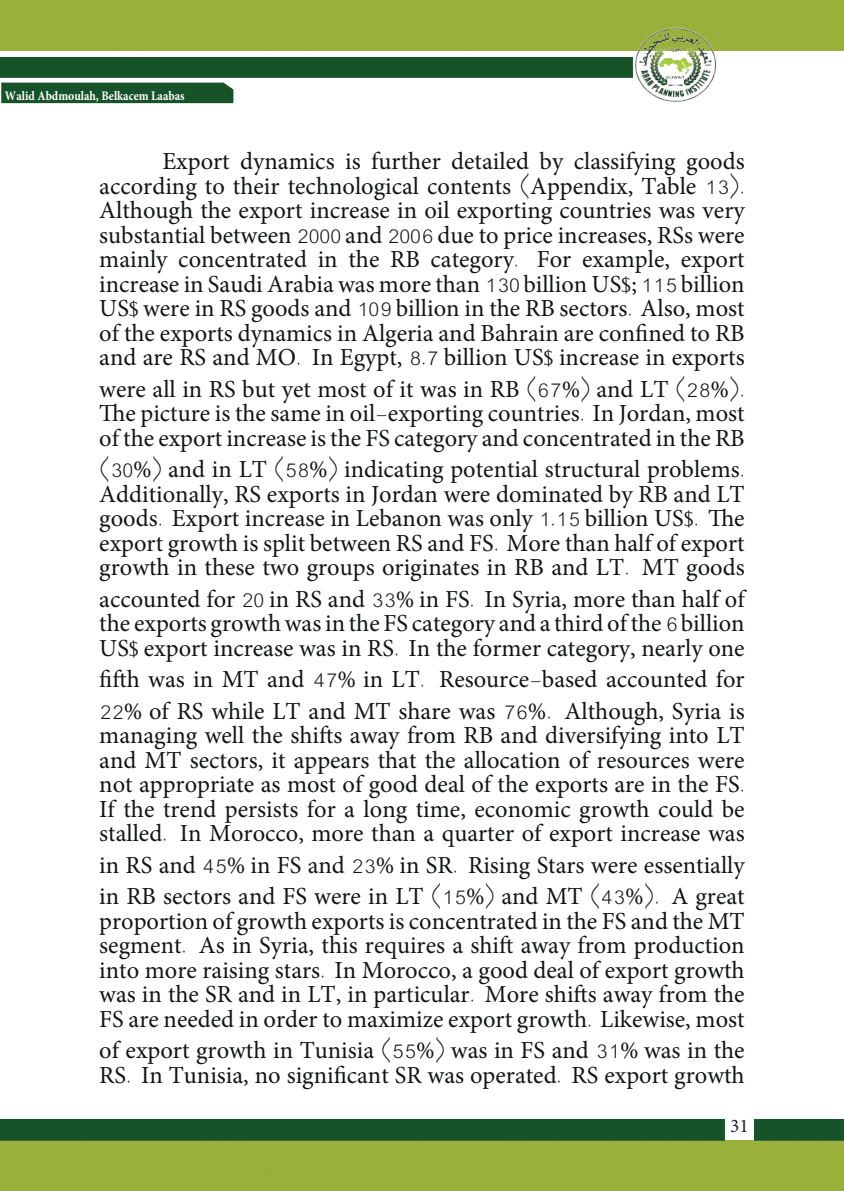
<style>
.page{position:relative;width:844px;height:1191px;background:#fff}
.page>*{position:absolute;margin:0;border:0;box-sizing:border-box;transform-origin:0 0}
.t1{font:24.5px/24.5px "Minion Pro";color:#131415}
.t2{font:19.25px "Minion Pro";color:#241f1f}
.t3{font:700 13.12px "Minion Pro";color:#fffffb;scale:.89 1}
.s1{font-family:"GEMB Farasha";font-weight:300}
</style>
<div class="page">
<div style="left:0;top:1140px;width:843px;height:51px;background:#99b03a"></div>
<div style="left:0;top:1119px;width:724px;height:21px;background:#165328"></div>
<div style="left:754px;top:1119px;width:89px;height:21px;background:#165328"></div>
<div style="left:0;top:0;width:843px;height:51px;background:#99b03a"></div>
<div style="left:0;top:57px;width:621px;height:21px;background:#165328"></div>
<img style="left:621px;top:21px;width:108px;height:81px">
<div style="left:1px;top:83px;width:232px;height:20px;background:#165328"></div>
<p class="t3" style="left:5px;top:86px;width:203px">Walid Abdmoulah, Belkacem Laabas</p>
<p class="t1" style="left:99px;top:149px;width:646px;text-align:right">Export dynamics is further detailed by classifying goods according to their technological contents <span class="s1">(</span>Appendix, Table <span class="s1">13 .( </span>Although the export increase in oil exporting countries was very substantial between <span class="s1">2000</span> and <span class="s1">2006</span> due to price increases, RSs were For example, export</p>
<p class="t1" style="left:99px;top:247px;width:646px">mainly concentrated in the RB category<span class="s1">.<br></span>increase in Saudi Arabia was more than <span class="s1">130</span>billion US<span class="s1">$</span>;<span class="s1">115</span>billion US<span class="s1">$</span> were in RS goods and <span class="s1">109</span> billion in the RB sectors<span class="s1">.</span> Also, most of the exports dynamics in Algeria and Bahrain are confined to RB and are RS and MO<span class="s1">.</span> In Egypt, <span class="s1">8.7</span> billion US<span class="s1">$</span> increase in exports</p>
<p class="t1" style="left:99px;top:377px;width:646px;text-align:justify">were all in RS but yet most of it was in RB <span class="s1">(67</span>%<span class="s1">)</span> and LT <span class="s1">)28</span>% <span class="s1">.( </span>The picture is the same in oil<span class="s1">-</span>exporting countries<span class="s1">.</span> In Jordan, most of the export increase is the FS category and concentrated in the RB</p>
<p class="t1" style="left:99px;top:457px;width:646px;text-align:right"><span class="s1">(30</span>%<span class="s1">)</span> and in LT <span class="s1">(58</span>%<span class="s1">)</span> indicating potential structural problems<span class="s1">.<br></span>Additionally, RS exports in Jordan were dominated by RB and LT goods<span class="s1">.</span> Export increase in Lebanon was only <span class="s1">1.15</span> billion US<span class="s1">$.</span> The export growth is split between RS and FS<span class="s1">.</span> More than half of export MT goods</p>
<p class="t1" style="left:99px;top:552px;width:646px;line-height:31.5px">growth in these two groups originates in RB and LT<span class="s1">.<br></span>accounted for <span class="s1">20</span> in RS and <span class="s1">33</span>% in FS<span class="s1">.</span> In Syria, more than half of</p>
<p class="t1" style="left:99px;top:611px;width:646px">theexportsgrowthwasintheFScategoryandathirdofthe<span class="s1">6</span>billion<br>US<span class="s1">$</span> export increase was in RS<span class="s1">.</span> In the former category, nearly one</p>
<p class="t1" style="left:439px;top:667px;width:307px">Resource<span class="s1">-</span>based accounted for</p>
<p class="t1" style="left:99px;top:667px;width:327px">fifth was in MT and <span class="s1">47</span>% in LT<span class="s1">.</span></p>
<p class="t1" style="left:99px;top:699px;width:453px"><span class="s1">22</span>% of RS while LT and MT share was <span class="s1">76</span>%<span class="s1">.</span></p>
<p class="t1" style="left:99px;top:723px;width:646px">managing well the shifts away from RB and diversifying into LT</p>
<p class="t1" style="left:99px;top:748px;width:646px">and MT sectors, it appears that the allocation of resources were</p>
<p class="t1" style="left:99px;top:772px;width:646px">not appropriate as most of good deal of the exports are in the FS<span class="s1">.</span></p>
<p class="t1" style="left:99px;top:797px;width:646px">If the trend persists for a long time, economic growth could be</p>
<p class="t1" style="left:180px;top:821px;width:566px">In Morocco, more than a quarter of export increase was</p>
<p class="t1" style="left:564px;top:699px;width:181px">Although, Syria is</p>
<p class="t1" style="left:99px;top:818px;width:646px;line-height:31.5px">stalled<span class="s1">.<br></span>in RS and <span class="s1">45</span>% in FS and <span class="s1">23</span>% in SR<span class="s1">.</span> Rising Stars were essentially in RB sectors and FS were in LT <span class="s1">(15</span>%<span class="s1">)</span> and MT <span class="s1">(43</span>% A<span class="s1">.)</span> great</p>
<p class="t1" style="left:99px;top:909px;width:646px;text-align:right">proportion of growth exports is concentrated in the FS and the MT<br>As in Syria, this requires a shift away from production</p>
<p class="t1" style="left:99px;top:933px;width:646px">segment<span class="s1">.<br></span>into more raising stars<span class="s1">.</span> In Morocco a, good deal of export growth was in the SR and in LT in, particular<span class="s1">.</span> More shifts away from the FS are needed in order to maximize export growth<span class="s1">.</span> Likewise, most</p>
<p class="t1" style="left:99px;top:1038px;width:646px">of export growth in Tunisia <span class="s1">(55</span>%<span class="s1">)</span> was in FS and <span class="s1">31</span>% was in the<br>RS<span class="s1">.</span> In Tunisia, no significant SR was operated<span class="s1">.</span> RS export growth</p>
<p class="t2" style="left:730px;top:1113px;width:20px">31</p>
</div>
